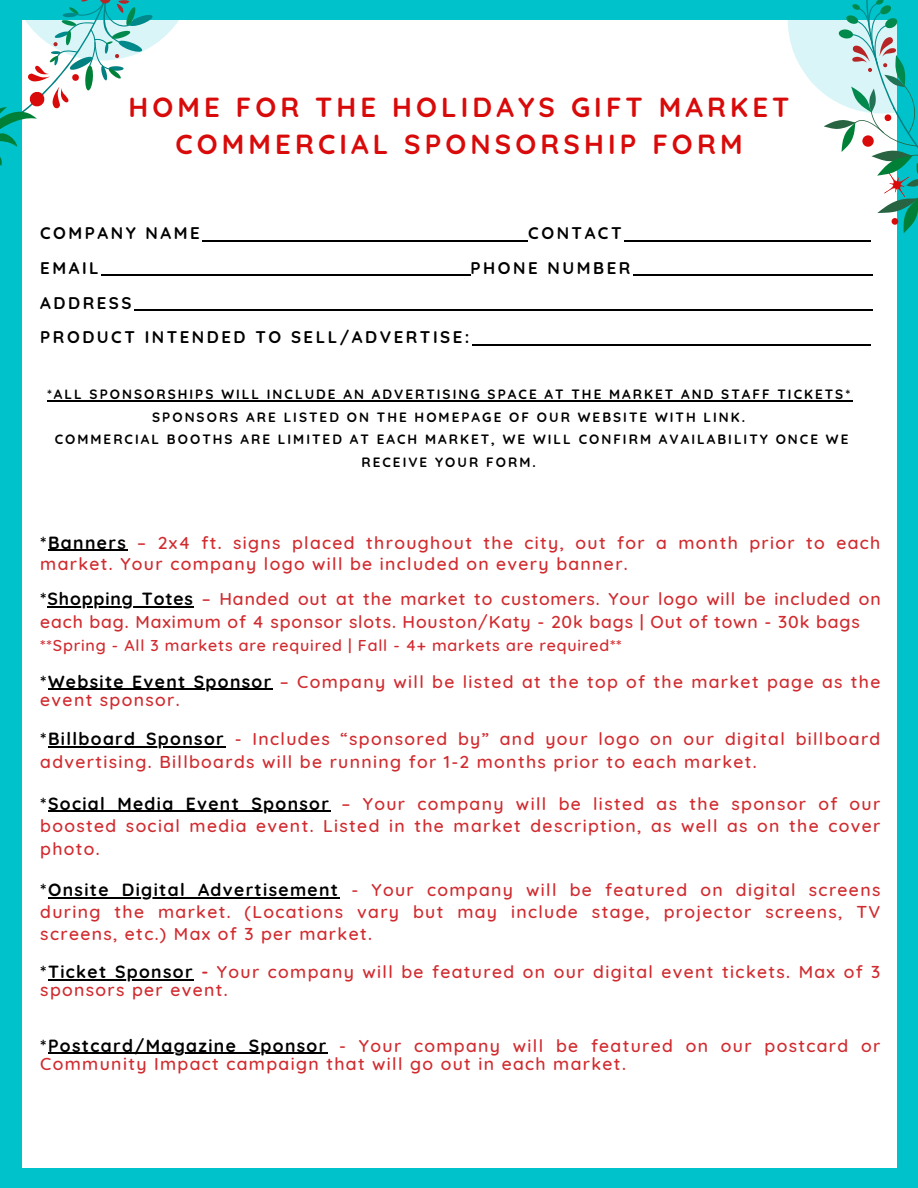
<style>
.page{position:relative;width:918px;height:1188px;background:#00c2cb}
.page>*{position:absolute;margin:0;border:0;box-sizing:border-box;transform-origin:0 0}
.t1{font:700 27.6px/37.2px "Quicksand";letter-spacing:.15em;color:#d80a0a;text-align:center}
.t2{font:500 17.55px/21.8px "Quicksand";letter-spacing:.075em;color:#d02b2f}
.t3{font:500 17.55px/22.8px "Quicksand";letter-spacing:.05em;color:#d02b2f}
.t4{font:700 16.8px "Quicksand";letter-spacing:.15em;color:#000}
.t5{font:500 16.05px "Quicksand";letter-spacing:.05em;color:#d02b2f}
.t6{font:700 13.5px/22.5px "Quicksand";letter-spacing:.15em;color:#000;text-align:center}
.s1{font-weight:700;color:#000}
.s2{font-weight:700}
</style>
<div class="page">
<div style="left:22px;top:20px;width:874px;height:1148px;background:#fff"></div>
<svg style="left:0;top:0;width:204px;height:204px"></svg>
<hr style="left:48px;top:550px;width:79px;height:1px;background:#000">
<hr style="left:48px;top:606px;width:146px;height:1px;background:#000">
<hr style="left:48px;top:689px;width:225px;height:1px;background:#000">
<hr style="left:48px;top:746px;width:177px;height:2px;background:#000">
<hr style="left:48px;top:811px;width:282px;height:1px;background:#000">
<hr style="left:48px;top:898px;width:291px;height:1px;background:#000">
<hr style="left:48px;top:979px;width:146px;height:1px;background:#000">
<hr style="left:48px;top:1053px;width:280px;height:1px;background:#000">
<div style="left:769px;top:20px;width:128px;height:338px;background:#fff"></div>
<svg style="left:775px;top:0;width:143px;height:233px"></svg>
<hr style="left:47px;top:400px;width:805px;height:1px;background:#000">
<hr style="left:202px;top:240px;width:326px;height:1px;background:#000">
<hr style="left:624px;top:240px;width:246px;height:1px;background:#000">
<hr style="left:101px;top:275px;width:370px;height:1px;background:#000">
<hr style="left:633px;top:275px;width:239px;height:1px;background:#000">
<hr style="left:134px;top:310px;width:739px;height:1px;background:#000">
<hr style="left:472px;top:345px;width:398px;height:1px;background:#000">
<p class="t1" style="left:128px;top:88px;width:663px">HOME FOR THE HOLIDAYS GIFT MARKET<br>COMMERCIAL SPONSORSHIP FORM</p>
<p class="t4" style="left:40px;top:222px;width:161px">COMPANY NAME</p>
<p class="t4" style="left:528px;top:222px;width:95px">CONTACT</p>
<p class="t4" style="left:40px;top:257px;width:60px">EMAIL</p>
<p class="t4" style="left:471px;top:257px;width:161px">PHONE NUMBER</p>
<p class="t4" style="left:40px;top:292px;width:93px">ADDRESS</p>
<p class="t4" style="left:40px;top:327px;width:431px">PRODUCT INTENDED TO SELL/ADVERTISE:</p>
<p class="t6" style="left:47px;top:383px;width:805px">*ALL SPONSORSHIPS WILL INCLUDE AN ADVERTISING SPACE AT THE MARKET AND STAFF TICKETS*</p>
<p class="t6" style="left:152px;top:405px;width:594px">SPONSORS ARE LISTED ON THE HOMEPAGE OF OUR WEBSITE WITH LINK.</p>
<p class="t6" style="left:55px;top:428px;width:795px">COMMERCIAL BOOTHS ARE LIMITED AT EACH MARKET, WE WILL CONFIRM AVAILABILITY ONCE WE<br>RECEIVE YOUR FORM.</p>
<p class="t2" style="left:40px;top:531px;width:842px"><span class="s1">*Banners</span> – 2x4 ft. signs placed throughout the city, out for a month prior to each market. Your company logo will be included on every banner.</p>
<p class="t3" style="left:40px;top:587px;width:842px"><span class="s1">*Shopping Totes</span> – Handed out at the market to customers. Your logo will be included on each bag. Maximum of 4 sponsor slots. Houston/Katy - 20k bags | Out of town - 30k bags</p>
<p class="t5" style="left:40px;top:635px;width:583px">**Spring - All 3 markets are required | Fall - 4+ markets are required**</p>
<p class="t2" style="left:40px;top:672px;width:842px;line-height:18.5px"><span class="s1">*Website Event Sponsor</span> – Company will be listed at the top of the market page as the event sponsor.</p>
<p class="t2" style="left:40px;top:727px;width:842px;line-height:22.8px"><span class="s1">*Billboard Sponsor</span> - Includes “sponsored by” and your logo on our digital billboard advertising. Billboards will be running for 1-2 months prior to each market.</p>
<p class="t2" style="left:40px;top:792px;width:842px;line-height:22.8px;text-align:justify"><span class="s1">*Social Media Event Sponsor</span> – Your company will be listed as the sponsor of our boosted social media event. Listed in the market description, as well as on the cover photo.</p>
<p class="t2" style="left:40px;top:879px;width:842px;text-align:justify"><span class="s1">*Onsite Digital Advertisement</span> - Your company will be featured on digital screens during the market. (Locations vary but may include stage, projector screens, TV screens, etc.) Max of 3 per market.</p>
<p class="t2" style="left:40px;top:962px;width:842px;line-height:18.5px"><span class="s1">*Ticket Sponsor</span> <span class="s2">-</span> Your company will be featured on our digital event tickets. Max of 3 sponsors per event.</p>
<p class="t2" style="left:40px;top:1036px;width:842px;line-height:18.5px"><span class="s1">*Postcard/Magazine Sponsor</span> - Your company will be featured on our postcard or<br>Community Impact campaign that will go out in each market.</p>
</div>
